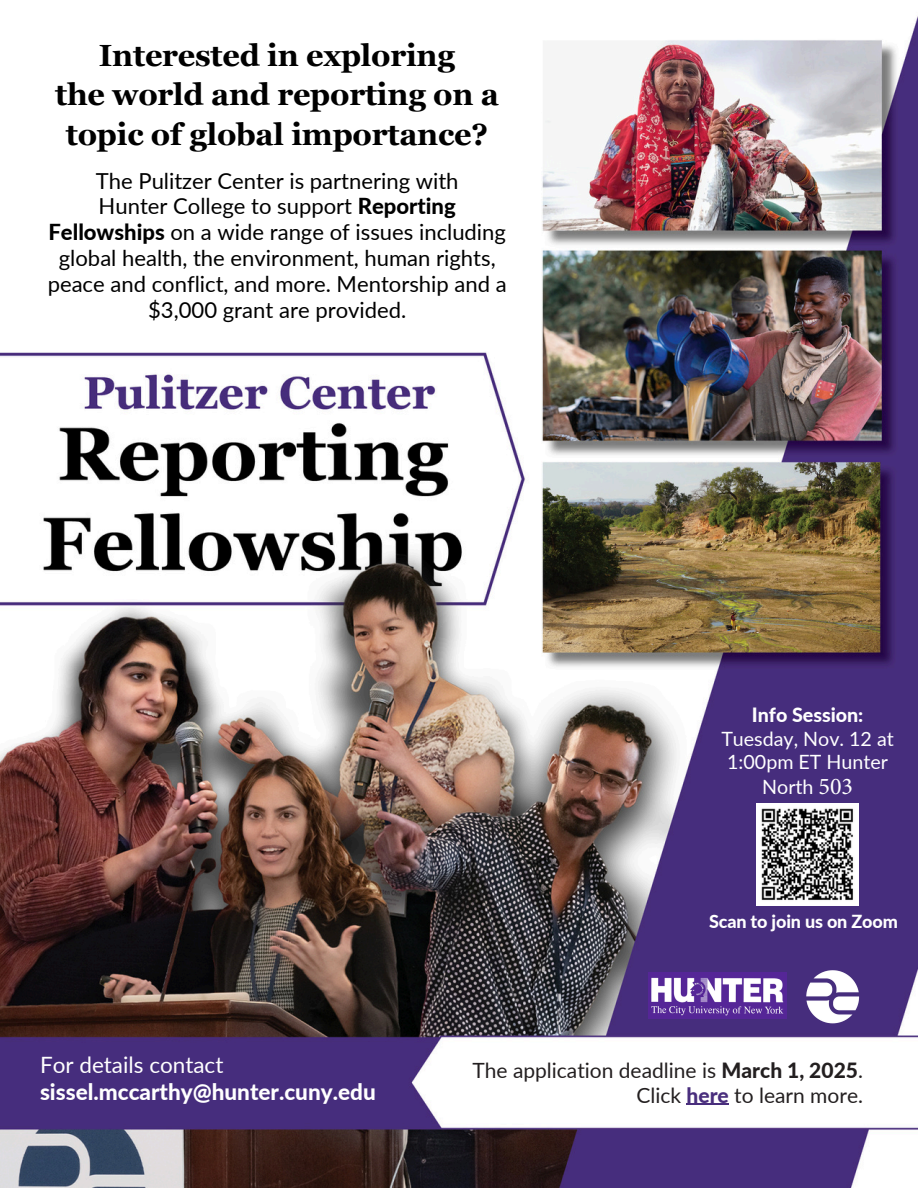
<style>
.page{position:relative;width:918px;height:1188px;background:#fff}
.page>*{position:absolute;margin:0;border:0;box-sizing:border-box;transform-origin:0 0}
.t1{font:700 30.6px/39.3px "Georgia";letter-spacing:-.01em;color:#000;text-align:center}
.t2{font:800 22.5px/27px "Lato";color:#fff}
.t3{font:22.05px/25.8px "Lato";color:#000;text-align:center}
.t4{font:21px/24.8px "Lato";color:#231f20;text-align:right}
.t5{font:19.65px/24px "Lato";color:#fff;text-align:center}
.t6{font:800 18px "Lato";letter-spacing:-.01em;color:#fff}
.s1{font-weight:800}
.s2{font-family:"Minion Pro";font-size:24px}
.s3{font-weight:400}
.s4{font-weight:800;color:#492e7d}
</style>
<div class="page">
<img style="left:0;top:16px;width:918px;height:1172px">
<img style="left:804px;top:965px;width:59px;height:61px">
<img style="left:648px;top:972px;width:139px;height:46px">
<img style="left:756px;top:804px;width:103px;height:102px">
<hr style="left:687px;top:1104px;width:42px;height:1px;background:#492e7d">
<p class="t1" style="left:55px;top:36px;width:445px">Interested in exploring<br>the world and reporting on a topic of global importance?</p>
<p class="t3" style="left:48px;top:167px;width:461px">The Pulitzer Center is partnering with<br>Hunter College to support <span class="s1">Reporting Fellowships</span> on a wide range of issues including global health, the environment, human rights, peace and conflict, and more. Mentorship and a $3,000 grant are provided.</p>
<p class="t5" style="left:721px;top:703px;width:174px"><span class="s1">Info Session:<br></span>Tuesday, Nov. 12 at<br>1:00pm ET Hunter<br>North <span class="s2">503</span></p>
<h2 class="t6" style="left:709px;top:910px;width:190px">Scan to join us on Zoom</h2>
<p class="t2" style="left:40px;top:1051px;width:337px"><span class="s3">For details contact </span>sissel.mccarthy@hunter.cuny.edu</p>
<p class="t4" style="left:472px;top:1057px;width:392px">The application deadline is <span class="s1">March 1, 2025</span>.<br>Click <span class="s4">here</span> to learn more.</p>
</div>
